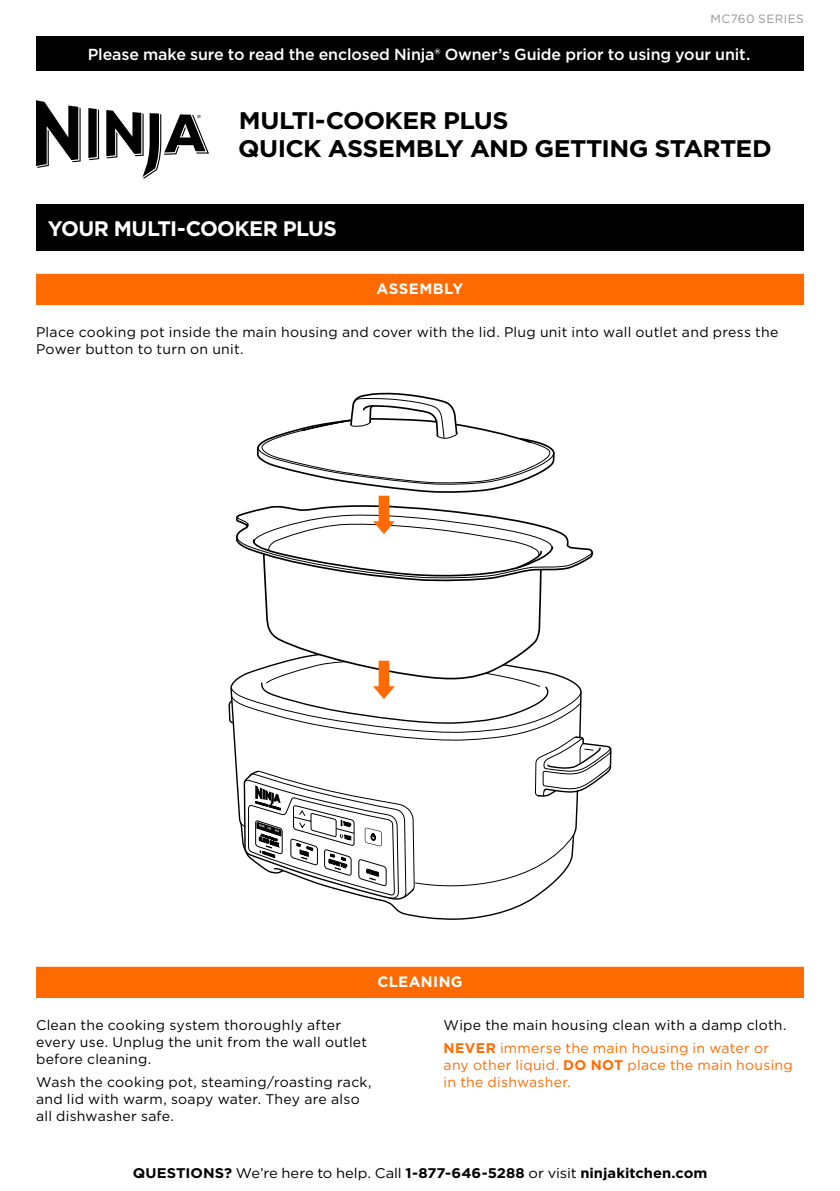
<style>
.page{position:relative;width:840px;height:1191px;background:#fff}
.page>*{position:absolute;margin:0;border:0;box-sizing:border-box;transform-origin:0 0}
.t1{font:700 24px/28px "Gotham";letter-spacing:-.025em;color:#000;scale:1.05 1}
.t2{font:700 21px "Gotham";letter-spacing:-.03em;color:#fff}
.t3{font:500 16px "Gotham";letter-spacing:-.01em;color:#fff}
.t4{font:700 15px "Gotham";letter-spacing:.025em;color:#fff}
.t5{font:14px/17px "Gotham";letter-spacing:.02em;color:#000}
.t6{font:700 14px "Gotham";color:#000;scale:1.05 1}
.t7{font:14px/17px "Gotham";letter-spacing:.02em;color:#ff6b00}
.t8{font:12px "Gotham";letter-spacing:.035em;color:#939598}
.s1{font-weight:700;color:#ff6b00}
.s2{color:#ff6b00}
.s3{font-weight:700}
.s4{font-weight:400}
</style>
<div class="page">
<div style="left:36px;top:966px;width:767px;height:32px;background:#ff6b00;border:2px solid #ff6b00"></div>
<svg style="left:36px;top:100px;width:45px;height:68px"></svg>
<svg style="left:88px;top:108px;width:11px;height:52px"></svg>
<svg style="left:106px;top:110px;width:103px;height:68px"></svg>
<div style="left:36px;top:36px;width:767px;height:35px;background:#000"></div>
<div style="left:36px;top:204px;width:767px;height:46px;background:#000"></div>
<div style="left:36px;top:274px;width:767px;height:31px;background:#ff6b00"></div>
<svg style="left:372px;top:746px;width:239px;height:173px"></svg>
<svg style="left:232px;top:724px;width:378px;height:167px"></svg>
<svg style="left:242px;top:770px;width:173px;height:129px"></svg>
<svg style="left:228px;top:393px;width:364px;height:331px"></svg>
<p class="t8" style="left:710px;top:11px;width:95px">MC760 SERIES</p>
<p class="t3" style="left:88px;top:44px;width:663px">Please make sure to read the enclosed Ninja® Owner’s Guide prior to using your unit.</p>
<h1 class="t1" style="left:238px;top:106px;width:509px">MULTI-COOKER PLUS<br>QUICK ASSEMBLY AND GETTING STARTED</h1>
<h2 class="t2" style="left:48px;top:214px;width:290px">YOUR MULTI-COOKER PLUS</h2>
<p class="t4" style="left:376px;top:279px;width:88px">ASSEMBLY</p>
<p class="t5" style="left:36px;top:323px;width:743px">Place cooking pot inside the main housing and cover with the lid. Plug unit into wall outlet and press the<br>Power button to turn on unit.</p>
<p class="t4" style="left:377px;top:972px;width:87px">CLEANING</p>
<p class="t5" style="left:36px;top:1016px;width:332px">Clean the cooking system thoroughly after every use. Unplug the unit from the wall outlet before cleaning.</p>
<p class="t5" style="left:36px;top:1073px;width:337px">Wash the cooking pot, steaming/roasting rack, and lid with warm, soapy water. They are also all dishwasher safe.</p>
<p class="t5" style="left:443px;top:1013px;width:344px;line-height:23.2px">Wipe the main housing clean with a damp cloth.<br><span class="s1">NEVER</span> <span class="s2">immerse the main housing in water or</span></p>
<p class="t7" style="left:443px;top:1056px;width:350px">any other liquid. <span class="s3">DO NOT</span> place the main housing in the dishwasher.</p>
<p class="t6" style="left:133px;top:1164px;width:548px">QUESTIONS? <span class="s4">We’re here to help. Call</span> 1-877-646-5288 <span class="s4">or visit</span> ninjakitchen.com</p>
</div>
